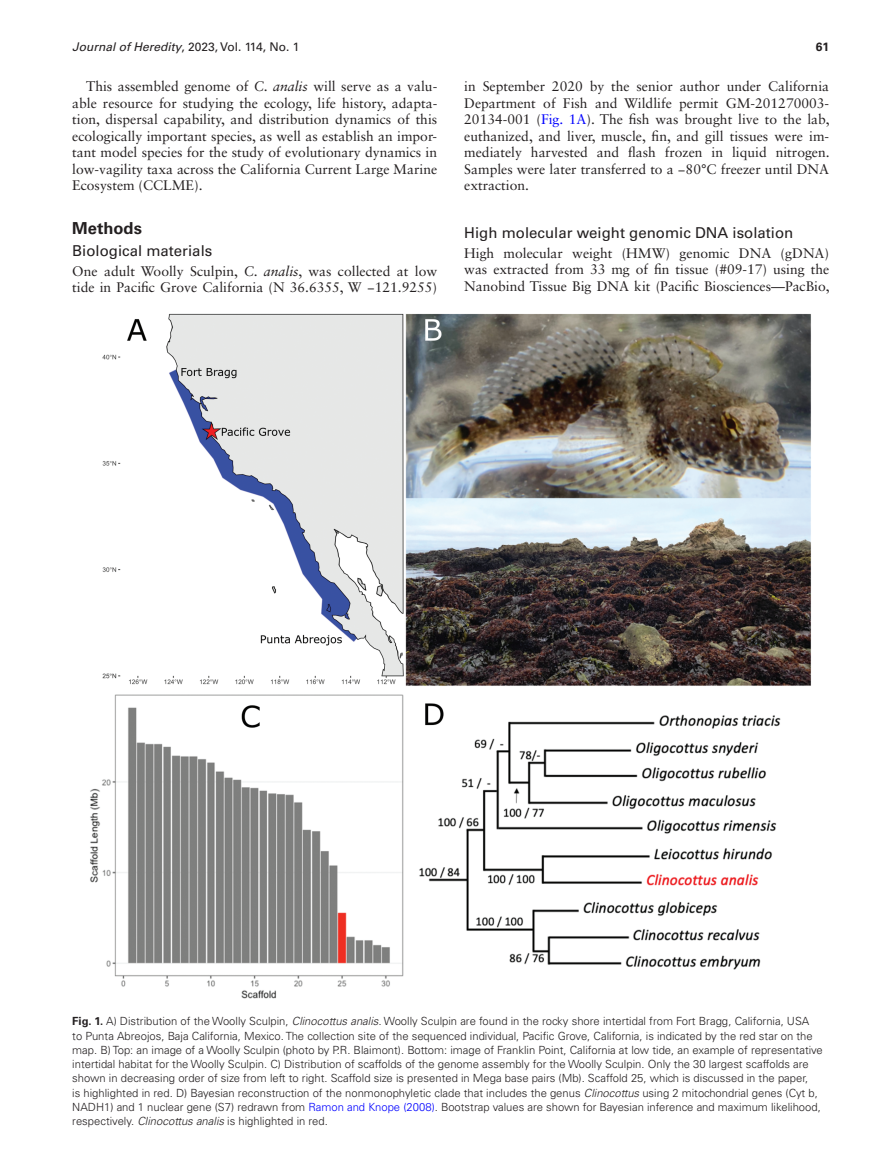
<style>
.page{position:relative;width:893px;height:1174px;background:#fff}
.page>*{position:absolute;margin:0;border:0;box-sizing:border-box;transform-origin:0 0}
.t1{font:700 16.5px "Univers LT Std";color:#231f20}
.t2{font:15px "Univers LT Std";color:#231f20}
.t3{font:13.8px/16.5px "Sabon LT Std";color:#231f20;text-align:justify}
.t4{font:12px "Univers LT Std";color:#231f20}
.t5{font:700 12px "Univers LT Std";color:#231f20}
.t6{font:300 11.25px/14.2px "Univers LT Std";color:#231f20}
.s1{font-style:italic}
.s2{color:#00f}
.s3{font-weight:700}
</style>
<div class="page">
<img style="left:90px;top:313px;width:721px;height:686px">
<p class="t4" style="left:72px;top:40px;width:229px"><span class="s1">Journal of Heredity</span>, 2023, Vol. 114, No. 1</p>
<p class="t5" style="left:816px;top:40px;width:15px">61</p>
<p class="t3" style="left:72px;top:78px;width:366px;text-indent:14px">This assembled genome of <span class="s1">C. analis</span> will serve as a valu&shy;able resource for studying the ecology, life history, adapta&shy;tion, dispersal capability, and distribution dynamics of this ecologically important species, as well as establish an impor&shy;tant model species for the study of evolutionary dynamics in low-vagility taxa across the California Current Large Marine Ecosystem (CCLME).</p>
<h1 class="t1" style="left:72px;top:218px;width:71px">Methods</h1>
<h2 class="t2" style="left:72px;top:242px;width:142px">Biological materials</h2>
<p class="t3" style="left:72px;top:263px;width:366px">One adult Woolly Sculpin, <span class="s1">C. analis</span>, was collected at low tide in Pacific Grove California (N 36.6355, W −121.9255)</p>
<p class="t3" style="left:464px;top:78px;width:367px">in September 2020 by the senior author under California Department of Fish and Wildlife permit GM-201270003- 20134-001 (<span class="s2">Fig. 1A</span>). The fish was brought live to the lab, euthanized, and liver, muscle, fin, and gill tissues were im&shy;mediately harvested and flash frozen in liquid nitrogen.<br>Samples were later transferred to a −80°C freezer until DNA extraction.</p>
<h2 class="t2" style="left:464px;top:224px;width:331px">High molecular weight genomic DNA isolation</h2>
<p class="t3" style="left:464px;top:245px;width:367px">High molecular weight (HMW) genomic DNA (gDNA) was extracted from 33 mg of fin tissue (#09-17) using the Nanobind Tissue Big DNA kit (Pacific Biosciences—PacBio,</p>
<p class="t6" style="left:72px;top:1014px;width:752px"><span class="s3">Fig. 1.</span> A) Distribution of the Woolly Sculpin, <span class="s1">Clinocottus analis.</span> Woolly Sculpin are found in the rocky shore intertidal from Fort Bragg, California, USA<br>to Punta Abreojos, Baja California, Mexico. The collection site of the sequenced individual, Pacific Grove, California, is indicated by the red star on the map. B) Top: an image of a Woolly Sculpin (photo by P.R. Blaimont). Bottom: image of Franklin Point, California at low tide, an example of representative intertidal habitat for the Woolly Sculpin. C) Distribution of scaffolds of the genome assembly for the Woolly Sculpin. Only the 30 largest scaffolds are shown in decreasing order of size from left to right. Scaffold size is presented in Mega base pairs (Mb). Scaffold 25, which is discussed in the paper,<br>is highlighted in red. D) Bayesian reconstruction of the nonmonophyletic clade that includes the genus <span class="s1">Clinocottus</span> using 2 mitochondrial genes (Cyt b, NADH1) and 1 nuclear gene (S7) redrawn from <span class="s2">Ramon and Knope (2008)</span>. Bootstrap values are shown for Bayesian inference and maximum likelihood, respectively. <span class="s1">Clinocottus analis</span> is highlighted in red.</p>
</div>
